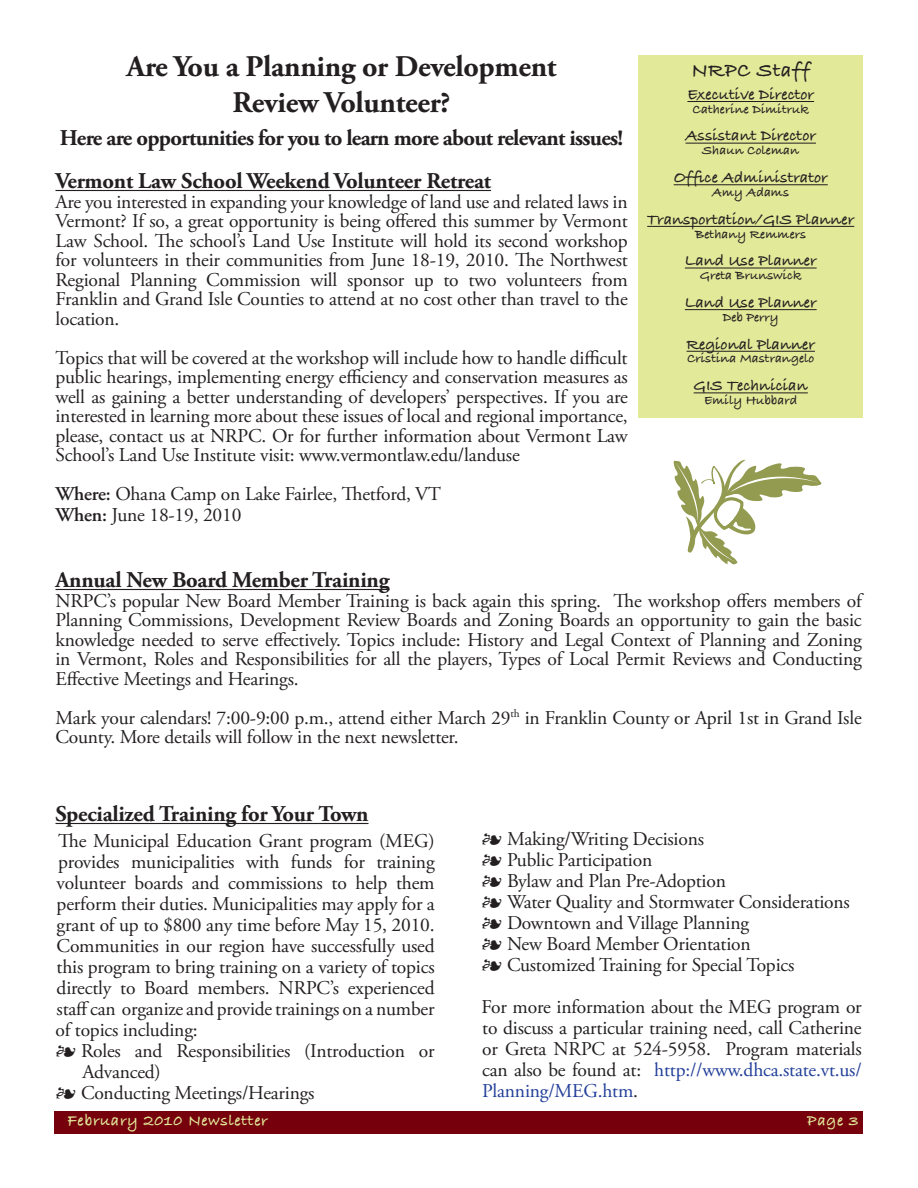
<style>
.page{position:relative;width:918px;height:1188px;background:#fff}
.page>*{position:absolute;margin:0;border:0;box-sizing:border-box;transform-origin:0 0}
.Body{font:700 30px/36px "Adobe Garamond Pro";letter-spacing:-.01em;color:#231f20;text-align:center}
.Body-2{font:700 22.5px "Adobe Garamond Pro";letter-spacing:-.01em;color:#231f20}
.Body-3{font:700 22.5px "Adobe Garamond Pro";letter-spacing:-.03em;color:#231f20}
.Title_Outline{font:21px "Bradley Hand ITCTT Bold";letter-spacing:.025em;color:#231f20}
.Body-4{font:19.5px/19.5px "Adobe Garamond Pro";letter-spacing:-.01em;color:#231f20;text-align:justify}
.t1{font:16.5px "Bradley Hand ITCTT Bold";color:#231f20}
.Title_Outline-2{font:16.5px "Bradley Hand ITCTT Bold";letter-spacing:.04em;color:#e2e999}
.t2{font:13.5px "Bradley Hand ITCTT Bold";color:#231f20}
.s1{font-weight:600}
.s2{color:#223f99}
</style>
<div class="page">
<div style="left:638px;top:55px;width:225px;height:363px;background:#e2e999"></div>
<hr style="left:687px;top:101px;width:127px;height:1px;background:#231f20">
<hr style="left:686px;top:143px;width:130px;height:1px;background:#231f20">
<hr style="left:674px;top:184px;width:154px;height:1px;background:#231f20">
<hr style="left:647px;top:226px;width:207px;height:1px;background:#231f20">
<hr style="left:685px;top:268px;width:132px;height:1px;background:#231f20">
<hr style="left:685px;top:309px;width:132px;height:1px;background:#231f20">
<hr style="left:687px;top:351px;width:128px;height:1px;background:#231f20">
<hr style="left:694px;top:392px;width:114px;height:1px;background:#231f20">
<svg style="left:673px;top:459px;width:149px;height:106px"></svg>
<div style="left:54px;top:1111px;width:809px;height:22px;background:#76000b"></div>
<hr style="left:56px;top:190px;width:435px;height:1px;background:#231f20">
<hr style="left:56px;top:589px;width:334px;height:1px;background:#231f20">
<hr style="left:56px;top:823px;width:313px;height:1px;background:#231f20">
<p class="Body" style="left:127px;top:49px;width:431px">Are You a Planning or Development<br>Review Volunteer?</p>
<p class="Body-3" style="left:60px;top:125px;width:565px">Here are opportunities for you to learn more about relevant issues!</p>
<p class="Body-2" style="left:56px;top:168px;width:437px">Vermont Law School Weekend Volunteer Retreat</p>
<p class="Body-4" style="left:56px;top:193px;width:574px">Are you interested in expanding your knowledge of land use and related laws in Vermont? If so, a great opportunity is being offered this summer by Vermont Law School. The school’s Land Use Institute will hold its second workshop for volunteers in their communities from June 18-19, 2010. The Northwest Regional Planning Commission will sponsor up to two volunteers from Franklin and Grand Isle Counties to attend at no cost other than travel to the location.</p>
<p class="Body-4" style="left:56px;top:349px;width:574px">Topics that will be covered at the workshop will include how to handle difficult public hearings, implementing energy efficiency and conservation measures as well as gaining a better understanding of developers’ perspectives. If you are interested in learning more about these issues of local and regional importance, please, contact us at NRPC. Or for further information about Vermont Law School’s Land Use Institute visit: www.vermontlaw.edu/landuse</p>
<p class="Body-4" style="left:56px;top:485px;width:387px"><span class="s1">Where:</span> Ohana Camp on Lake Fairlee, Thetford, VT</p>
<p class="Body-4" style="left:56px;top:506px;width:188px"><span class="s1">When:</span> June 18-19, 2010</p>
<p class="Title_Outline" style="left:691px;top:54px;width:120px">NRPC Staff</p>
<p class="t1" style="left:687px;top:82px;width:128px">Executive Director</p>
<p class="t2" style="left:693px;top:99px;width:118px">Catherine Dimitruk</p>
<p class="t1" style="left:686px;top:123px;width:132px">Assistant Director</p>
<p class="t2" style="left:702px;top:140px;width:98px">Shaun Coleman</p>
<p class="t1" style="left:674px;top:165px;width:156px">Office Administrator</p>
<p class="t2" style="left:712px;top:182px;width:79px">Amy Adams</p>
<p class="t1" style="left:647px;top:206px;width:209px">Transportation/GIS Planner</p>
<p class="t2" style="left:695px;top:223px;width:112px">Bethany Remmers</p>
<p class="t1" style="left:685px;top:248px;width:133px">Land Use Planner</p>
<p class="t2" style="left:700px;top:265px;width:103px">Greta Brunswick</p>
<p class="t1" style="left:685px;top:290px;width:133px">Land Use Planner</p>
<p class="t2" style="left:723px;top:307px;width:58px">Deb Perry</p>
<p class="t1" style="left:687px;top:331px;width:130px">Regional Planner</p>
<p class="t2" style="left:687px;top:348px;width:129px">Cristina Mastrangelo</p>
<p class="t1" style="left:694px;top:373px;width:116px">GIS Technician</p>
<p class="t2" style="left:704px;top:390px;width:95px">Emily Hubbard</p>
<p class="Body-2" style="left:56px;top:567px;width:336px">Annual New Board Member Training</p>
<p class="Body-4" style="left:56px;top:592px;width:808px">NRPC’s popular New Board Member Training is back again this spring. The workshop offers members of Planning Commissions, Development Review Boards and Zoning Boards an opportunity to gain the basic knowledge needed to serve effectively. Topics include: History and Legal Context of Planning and Zoning in Vermont, Roles and Responsibilities for all the players, Types of Local Permit Reviews and Conducting Effective Meetings and Hearings.</p>
<p class="Body-4" style="left:56px;top:709px;width:808px">Mark your calendars! 7:00-9:00 p.m., attend either March 29<sup>th</sup> in Franklin County or April 1st in Grand Isle<br>County. More details will follow in the next newsletter.</p>
<p class="Body-2" style="left:56px;top:801px;width:315px">Specialized Training for Your Town</p>
<p class="Body-4" style="left:56px;top:831px;width:381px;line-height:21px">The Municipal Education Grant program (MEG) provides municipalities with funds for training volunteer boards and commissions to help them perform their duties. Municipalities may apply for a grant of up to $800 any time before May 15, 2010.<br>Communities in our region have successfully used this program to bring training on a variety of topics directly to Board members. NRPC’s experienced staff can organize and provide trainings on a number of topics including:</p>
<p class="Body-4" style="left:81px;top:1041px;width:355px;line-height:21px">Roles and Responsibilities (Introduction or<br>Advanced)</p>
<p class="Body-4" style="left:81px;top:1083px;width:235px">Conducting Meetings/Hearings</p>
<p class="Body-4" style="left:507px;top:830px;width:199px">Making/Writing Decisions</p>
<p class="Body-4" style="left:507px;top:851px;width:147px">Public Participation</p>
<p class="Body-4" style="left:507px;top:872px;width:220px">Bylaw and Plan Pre-Adoption</p>
<p class="Body-4" style="left:507px;top:893px;width:344px">Water Quality and Stormwater Considerations</p>
<p class="Body-4" style="left:507px;top:914px;width:244px">Downtown and Village Planning</p>
<p class="Body-4" style="left:507px;top:935px;width:245px">New Board Member Orientation</p>
<p class="Body-4" style="left:507px;top:956px;width:289px">Customized Training for Special Topics</p>
<p class="Body-4" style="left:482px;top:997px;width:382px;line-height:21px">For more information about the MEG program or to discuss a particular training need, call Catherine or Greta NRPC at 524-5958. Program materials can also be found at: <span class="s2">http://www.dhca.state.vt.us/ Planning/MEG.htm</span>.</p>
<p class="Title_Outline-2" style="left:68px;top:1108px;width:202px">February 2010 Newsletter</p>
<p class="Title_Outline-2" style="left:807px;top:1108px;width:53px">Page 3</p>
</div>
